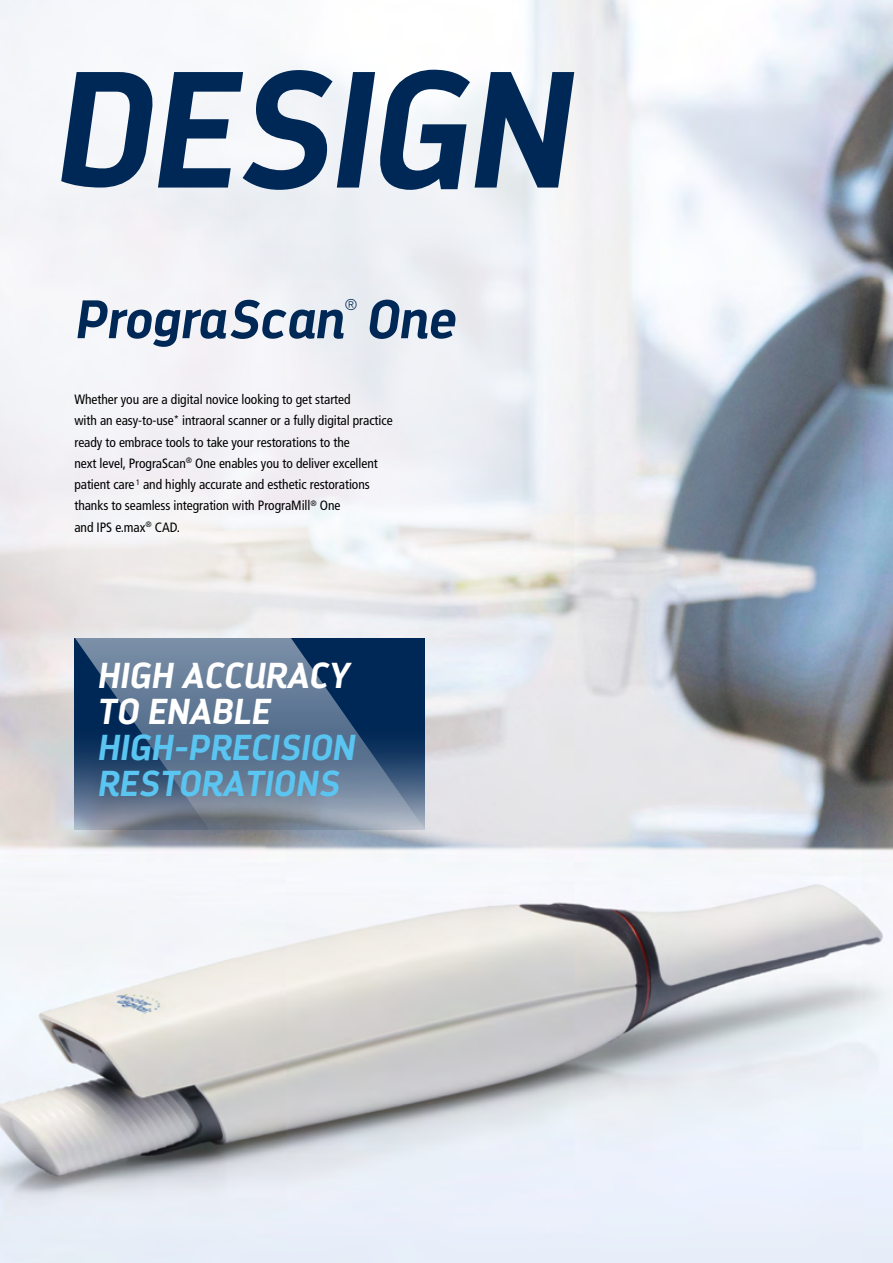
<style>
.page{position:relative;width:893px;height:1263px;background:#fff}
.page>*{position:absolute;margin:0;border:0;box-sizing:border-box;transform-origin:0 0}
.Klein{font:italic 700 165px "Darwin Alt";letter-spacing:-.005em;color:#002856}
.Titel_bld{font:italic 700 54px "Darwin Alt";letter-spacing:-.01em;color:#002856}
.Klein-2{font:italic 700 36px "Darwin Alt";letter-spacing:.01em;color:#5bc5f2}
.Klein-3{font:italic 700 36px "Darwin Alt";letter-spacing:.01em;color:#fff}
.Titel_bld-2{font:300 condensed 15.75px "Frutiger";color:#002856}
.Copy_reg{font:condensed 13.5px/21.3px "Frutiger";letter-spacing:-.005em;color:#000}
</style>
<div class="page">
<img style="left:0;top:0;width:893px;height:1263px">
<svg style="left:0;top:0;width:638px;height:754px;fill:#f1f1f5"></svg>
<svg style="left:75px;top:638px;width:350px;height:191px;background:#4e6785"></svg>
<p class="Klein" style="left:51px;top:29px;width:518px">DESIGN</p>
<p class="Titel_bld-2" style="left:345px;top:295px;width:14px">®</p>
<p class="Titel_bld" style="left:74px;top:286px;width:383px">PrograScan One</p>
<p class="Copy_reg" style="left:74px;top:389px;width:320px">Whether you are a digital novice looking to get started<br>with an easy-to-use<sup>*</sup> intraoral scanner or a fully digital practice ready to embrace tools to take your restorations to the<br>next level, PrograScan<sup>®</sup> One enables you to deliver excellent patient care <sup>1</sup> and highly accurate and esthetic restorations thanks to seamless integration with PrograMill<sup>®</sup> One<br>and IPS e.max<sup>®</sup> CAD.</p>
<p class="Klein-3" style="left:97px;top:653px;width:253px">HIGH ACCURACY</p>
<p class="Klein-3" style="left:97px;top:689px;width:173px">TO ENABLE</p>
<p class="Klein-2" style="left:97px;top:725px;width:259px">HIGH-PRECISION</p>
<p class="Klein-2" style="left:97px;top:761px;width:243px">RESTORATIONS</p>
</div>
